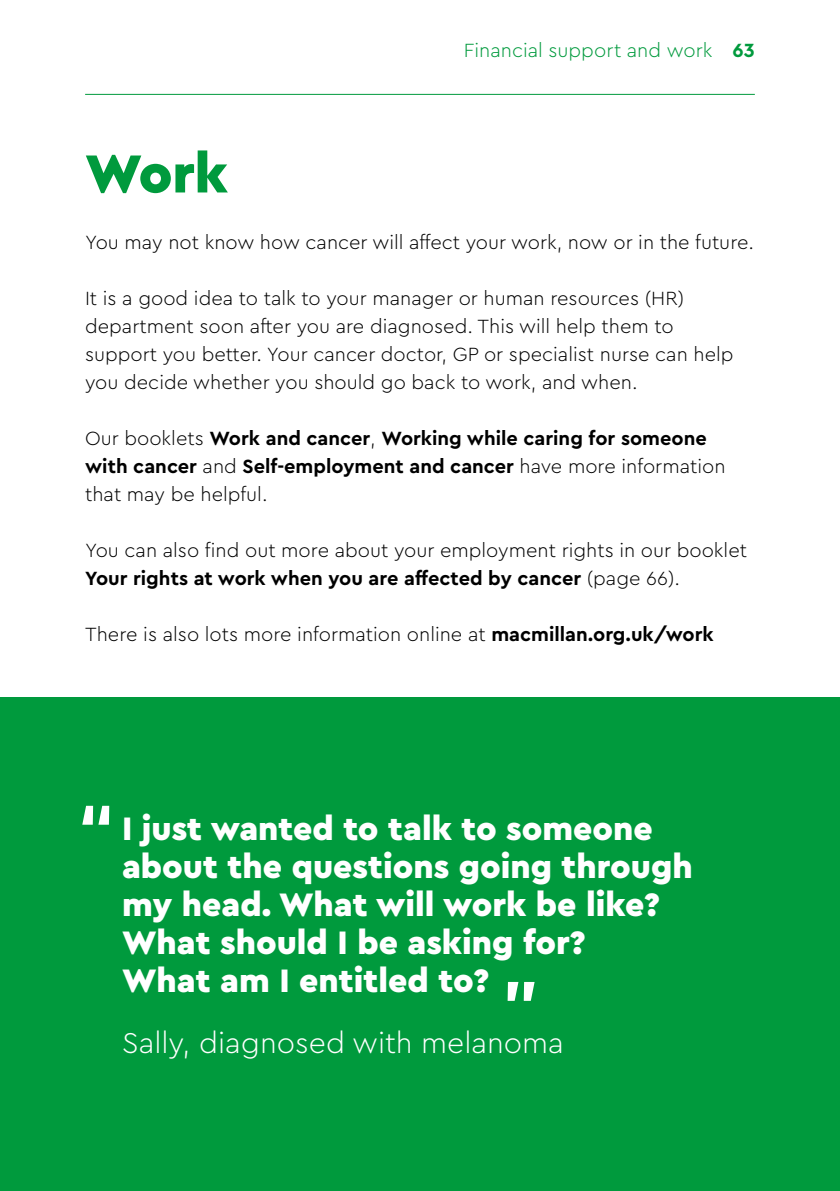
<style>
.page{position:relative;width:840px;height:1191px;background:#fff}
.page>*{position:absolute;margin:0;border:0;box-sizing:border-box;transform-origin:0 0}
.t1{font:900 56px "Cera Pro Macmillan";color:#009a3d}
.t2{font:900 34px/38px "Cera Pro Macmillan";color:#fff}
.t3{font:300 30px "Cera Pro Macmillan";color:#fff}
.t4{font:300 20px/28px "Cera Pro Macmillan";color:#000}
.t5{font:700 20px/28px "Cera Pro Macmillan";color:#000}
.t6{font:300 20px "Cera Pro Macmillan";letter-spacing:.005em;color:#009a3d}
.s1{font-weight:700}
.s2{font-weight:300}
</style>
<div class="page">
<hr style="left:85px;top:94px;width:669px;height:1px;background:#009a3d">
<div style="left:0;top:697px;width:839px;height:494px;background:#009a3d"></div>
<svg style="left:82px;top:806px;width:27px;height:18px"></svg>
<svg style="left:507px;top:982px;width:27px;height:19px"></svg>
<h1 class="t1" style="left:85px;top:128px;width:144px">Work</h1>
<p class="t6" style="left:463px;top:35px;width:292px">Financial support and work <span class="s1">63</span></p>
<p class="t4" style="left:85px;top:226px;width:670px">You may not know how cancer will affect your work, now or in the future.</p>
<p class="t4" style="left:85px;top:282px;width:649px">It is a good idea to talk to your manager or human resources (HR) department soon after you are diagnosed. This will help them to support you better. Your cancer doctor, GP or specialist nurse can help you decide whether you should go back to work, and when.</p>
<p class="t5" style="left:85px;top:422px;width:641px"><span class="s2">Our booklets</span> Work and cancer<span class="s2">,</span> Working while caring for someone with cancer <span class="s2">and</span> Self-employment and cancer <span class="s2">have more information that may be helpful.</span></p>
<p class="t4" style="left:85px;top:534px;width:663px">You can also find out more about your employment rights in our booklet<br><span class="s1">Your rights at work when you are affected by cancer</span> (page 66).</p>
<p class="t4" style="left:85px;top:618px;width:629px">There is also lots more information online at <span class="s1">macmillan.org.uk/work</span></p>
<h2 class="t2" style="left:122px;top:806px;width:572px">I just wanted to talk to someone about the questions going through my head. What will work be like?<br>What should I be asking for?<br>What am I entitled to?</h2>
<h3 class="t3" style="left:122px;top:1020px;width:443px">Sally, diagnosed with melanoma</h3>
</div>
